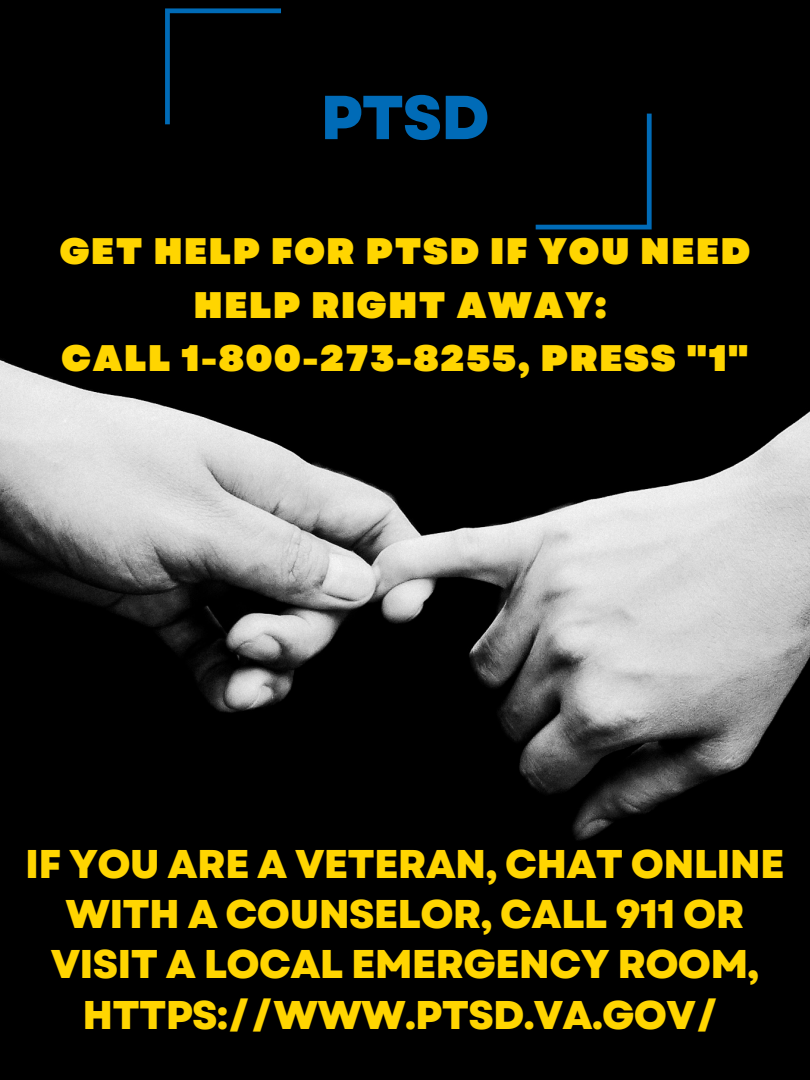
<style>
.page{position:relative;width:810px;height:1080px;background:#fff}
.page>*{position:absolute;margin:0;border:0;box-sizing:border-box;transform-origin:0 0}
.t1{font:800 61.94px "Garet";color:#006bb7}
.t2{font:800 40.06px/50.1px "Garet";letter-spacing:-.02em;color:#ffd500;text-align:center}
.t3{font:900 36.94px/53.4px "Garet";letter-spacing:.045em;color:#ffd500;text-align:center}
</style>
<div class="page">
<img style="left:0;top:0;width:810px;height:1080px">
<svg style="left:165px;top:8px;width:116px;height:116px;background:#00080e"></svg>
<svg style="left:536px;top:114px;width:116px;height:115px;background:#00080e"></svg>
<p class="t1" style="left:320px;top:73px;width:171px">PTSD</p>
<p class="t3" style="left:60px;top:225px;width:692px">GET HELP FOR PTSD IF YOU NEED<br>HELP RIGHT AWAY:</p>
<p class="t3" style="left:62px;top:332px;width:688px">CALL 1-800-273-8255, PRESS "1"</p>
<p class="t2" style="left:25px;top:839px;width:761px">IF YOU ARE A VETERAN, CHAT ONLINE<br>WITH A COUNSELOR, CALL 911 OR<br>VISIT A LOCAL EMERGENCY ROOM,<br>HTTPS://WWW.PTSD.VA.GOV/</p>
</div>
